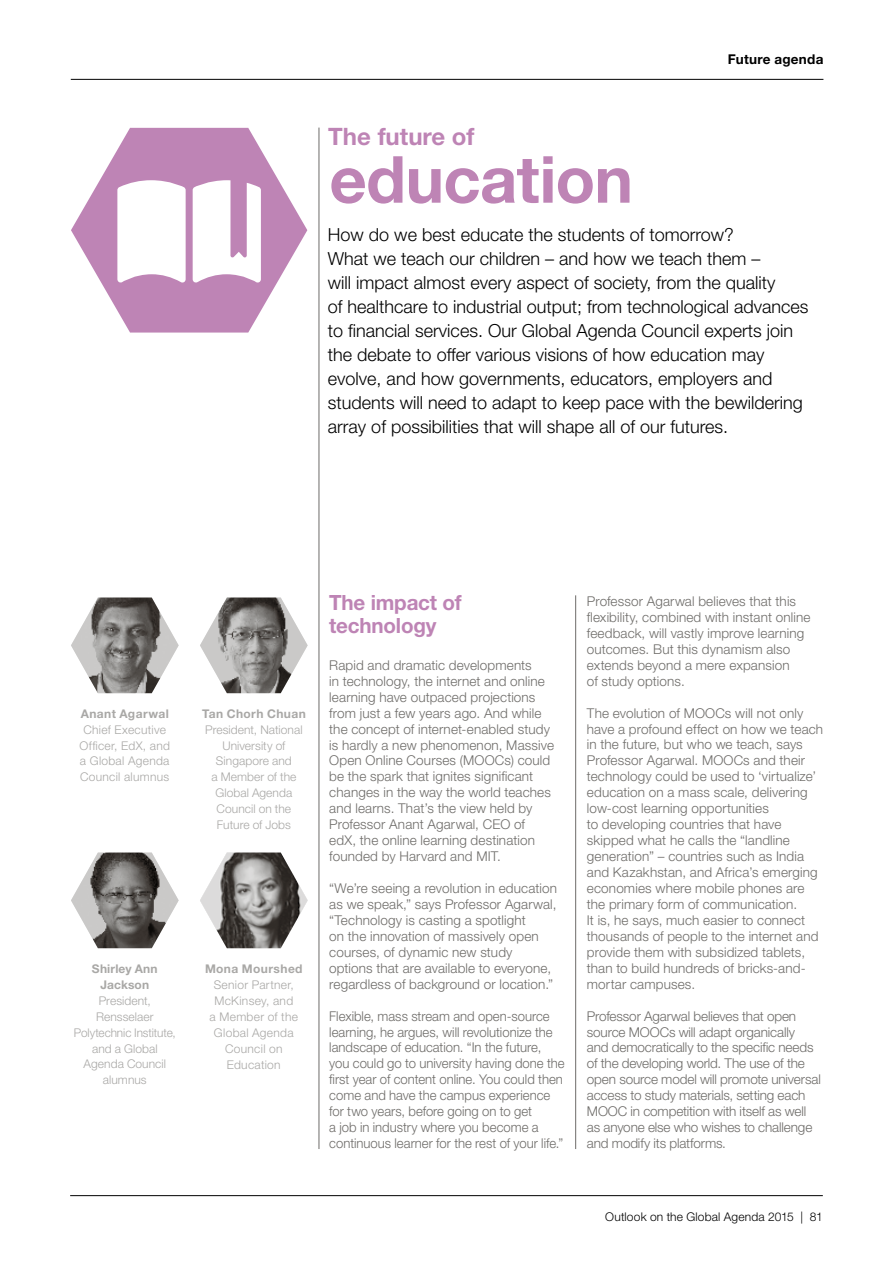
<style>
.page{position:relative;width:893px;height:1263px;background:#fff}
.page>*{position:absolute;margin:0;border:0;box-sizing:border-box;transform-origin:0 0}
.t1{font:700 24px "Helvetica Neue LT Std";color:#be84b5}
.t2{font:700 21px/23.7px "Helvetica Neue LT Std";letter-spacing:-.01em;color:#be84b5}
.t3{font:300 18px/24px "Helvetica Neue LT Std";color:#000}
.t4{font:300 13.5px/15.9px "Helvetica Neue LT Std";letter-spacing:.01em;color:#6e6c69}
.t5{font:300 13.5px/15.9px "Helvetica Neue LT Std";letter-spacing:-.01em;color:#6e6c69}
.t6{font:700 13.5px "Helvetica Neue LT Std";letter-spacing:.02em;color:#000}
.t7{font:300 12px/15.9px "Helvetica Neue LT Std";letter-spacing:.01em;color:#a9a8a6;text-align:center}
.t8{font:700 12px "Helvetica Neue LT Std";letter-spacing:.03em;color:#a9a8a6}
.t9{font:300 12px "Helvetica Neue LT Std";letter-spacing:.015em;color:#000}
.t10{font:700 12px/15.9px "Helvetica Neue LT Std";letter-spacing:.01em;color:#a9a8a6;text-align:center}
</style>
<div class="page">
<hr style="left:71px;top:79px;width:752px;height:1px;background:#000">
<hr style="left:70px;top:1195px;width:753px;height:1px;background:#000">
<img style="left:200px;top:852px;width:108px;height:96px">
<hr style="left:319px;top:128px;width:1px;height:1021px;background:#6e6c69">
<hr style="left:575px;top:595px;width:1px;height:554px;background:#6e6c69">
<svg style="left:331px;top:156px;width:298px;height:48px"></svg>
<svg style="left:71px;top:128px;width:236px;height:205px;fill:#be84b5"></svg>
<svg style="left:117px;top:180px;width:69px;height:103px"></svg>
<svg style="left:193px;top:180px;width:68px;height:103px"></svg>
<img style="left:71px;top:597px;width:108px;height:96px">
<img style="left:200px;top:597px;width:108px;height:96px">
<img style="left:71px;top:852px;width:108px;height:96px">
<h1 class="t1" style="left:328px;top:121px;width:148px">The future of</h1>
<p class="t6" style="left:728px;top:51px;width:97px">Future agenda</p>
<p class="t3" style="left:328px;top:222px;width:482px">How do we best educate the students of tomorrow?<br>What we teach our children – and how we teach them –<br>will impact almost every aspect of society, from the quality<br>of healthcare to industrial output; from technological advances to financial services. Our Global Agenda Council experts join the debate to offer various visions of how education may evolve, and how governments, educators, employers and students will need to adapt to keep pace with the bewildering array of possibilities that will shape all of our futures.</p>
<p class="t8" style="left:81px;top:706px;width:90px">Anant Agarwal</p>
<p class="t7" style="left:79px;top:721px;width:92px">Chief Executive<br>Officer, EdX, and a Global Agenda<br>Council alumnus</p>
<p class="t10" style="left:92px;top:960px;width:67px">Shirley Ann<br>Jackson</p>
<p class="t7" style="left:74px;top:992px;width:103px">President,<br>Rensselaer<br>Polytechnic Institute, and a Global<br>Agenda Council alumnus</p>
<p class="t8" style="left:202px;top:706px;width:105px">Tan Chorh Chuan</p>
<p class="t7" style="left:205px;top:721px;width:99px">President, National<br>University of<br>Singapore and<br>a Member of the<br>Global Agenda<br>Council on the<br>Future of Jobs</p>
<p class="t8" style="left:205px;top:961px;width:99px">Mona Mourshed</p>
<p class="t7" style="left:210px;top:976px;width:90px">Senior Partner,<br>McKinsey, and<br>a Member of the<br>Global Agenda<br>Council on<br>Education</p>
<h2 class="t2" style="left:329px;top:590px;width:134px">The impact of technology</h2>
<p class="t4" style="left:329px;top:657px;width:226px">Rapid and dramatic developments<br>in technology, the internet and online learning have outpaced projections from just a few years ago. And while the concept of internet-enabled study is hardly a new phenomenon, Massive Open Online Courses (MOOCs) could be the spark that ignites significant changes in the way the world teaches and learns. That’s the view held by Professor Anant Agarwal, CEO of edX, the online learning destination founded by Harvard and MIT.</p>
<p class="t4" style="left:329px;top:880px;width:229px">“We’re seeing a revolution in education as we speak,” says Professor Agarwal, “Technology is casting a spotlight<br>on the innovation of massively open courses, of dynamic new study options that are available to everyone, regardless of background or location.”</p>
<p class="t4" style="left:329px;top:1007px;width:237px">Flexible, mass stream and open-source learning, he argues, will revolutionize the landscape of education. “In the future, you could go to university having done the first year of content online. You could then come and have the campus experience for two years, before going on to get<br>a job in industry where you become a continuous learner for the rest of your life.”</p>
<p class="t4" style="left:587px;top:593px;width:225px">Professor Agarwal believes that this flexibility, combined with instant online feedback, will vastly improve learning outcomes. But this dynamism also extends beyond a mere expansion<br>of study options.</p>
<p class="t4" style="left:587px;top:704px;width:238px">The evolution of MOOCs will not only have a profound effect on how we teach in the future, but who we teach, says Professor Agarwal. MOOCs and their technology could be used to ‘virtualize’ education on a mass scale, delivering low-cost learning opportunities<br>to developing countries that have skipped what he calls the “landline generation” – countries such as India and Kazakhstan, and Africa’s emerging economies where mobile phones are the primary form of communication.<br>It is, he says, much easier to connect thousands of people to the internet and provide them with subsidized tablets, than to build hundreds of bricks-and&shy;mortar campuses.</p>
<p class="t5" style="left:587px;top:1007px;width:235px">Professor Agarwal believes that open source MOOCs will adapt organically<br>and democratically to the specific needs of the developing world. The use of the open source model will promote universal access to study materials, setting each MOOC in competition with itself as well as anyone else who wishes to challenge and modify its platforms.</p>
<p class="t9" style="left:605px;top:1209px;width:219px">Outlook on the Global Agenda 2015 | 81</p>
</div>
